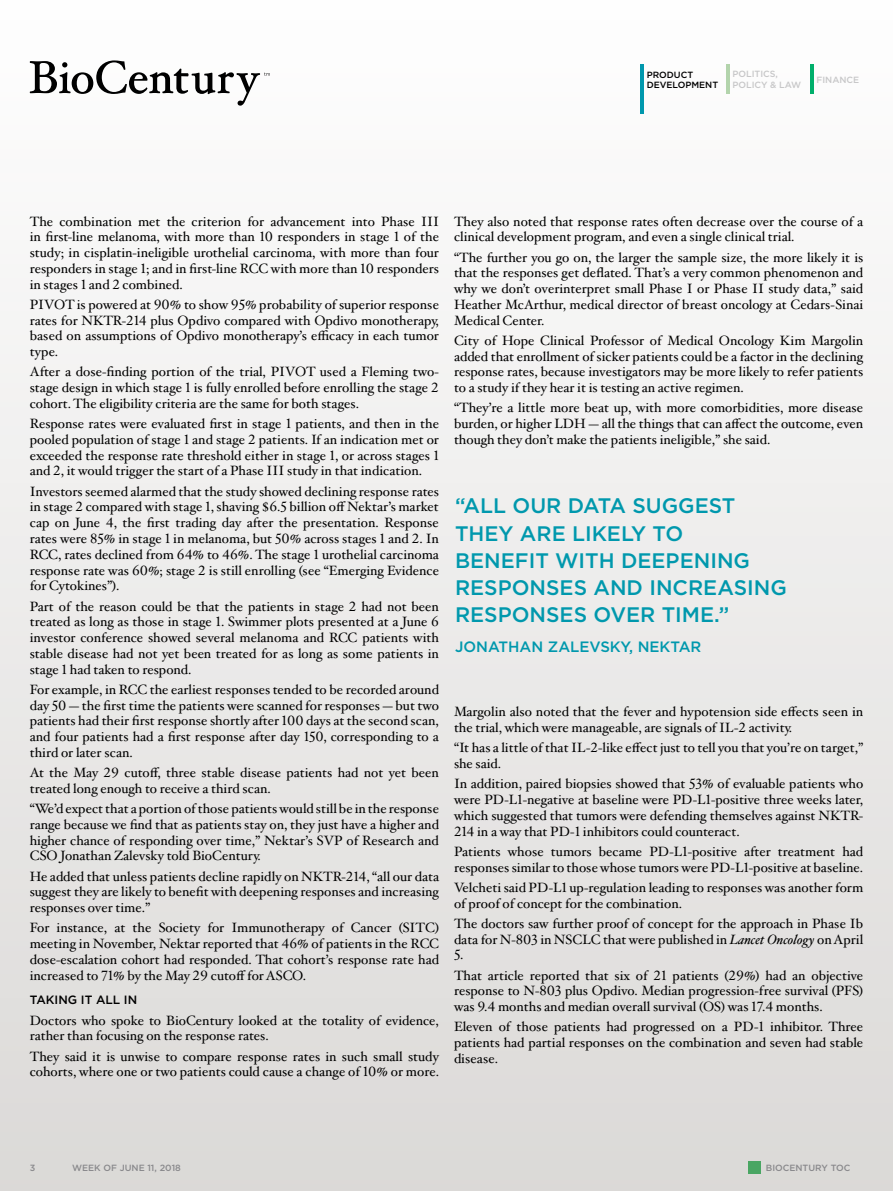
<style>
.page{position:relative;width:893px;height:1191px;background:#fff}
.page>*{position:absolute;margin:0;border:0;box-sizing:border-box;transform-origin:0 0}
.pull_quote_14{font:500 21px/27px "Gotham";color:#0098ad}
.pull_quote_attribute{font:500 15px "Gotham";color:#0098ad}
.body_text{font:13.5px/15.8px "Hoefler Txt";color:#000;text-align:justify}
.subhead{font:500 12px "Gotham";color:#000}
.t1{font:500 9px "Gotham";color:#89898c}
.t2{font:500 9px/10.5px "Gotham";color:#c7c7c8}
.t3{font:500 9px/10.5px "Gotham";color:#000}
.s1{font-style:italic}
</style>
<div class="page">
<div style="left:0;top:0;width:893px;height:1191px;background:linear-gradient(to bottom,#fff,#dbd9d7)"></div>
<hr style="left:810px;top:65px;width:3px;height:29px;background:#00af6b">
<hr style="left:726px;top:65px;width:3px;height:29px;background:#b3d4ac">
<svg style="left:30px;top:60px;width:240px;height:46px"></svg>
<div style="left:748px;top:1161px;width:13px;height:13px;background:#49a663"></div>
<hr style="left:640px;top:65px;width:3px;height:49px;background:#0098ad">
<p class="t3" style="left:647px;top:69px;width:73px">PRODUCT<br>DEVELOPMENT</p>
<p class="t2" style="left:732px;top:69px;width:70px">POLITICS,<br>POLICY &amp; LAW</p>
<p class="t2" style="left:816px;top:74px;width:44px">FINANCE</p>
<p class="body_text" style="left:30px;top:212px;width:411px">The combination met the criterion for advancement into Phase III in first-line melanoma, with more than 10 responders in stage 1 of the study; in cisplatin-ineligible urothelial carcinoma, with more than four responders in stage 1; and in first-line RCC with more than 10 responders in stages 1 and 2 combined.</p>
<p class="body_text" style="left:30px;top:296px;width:411px">PIVOT is powered at 90% to show 95% probability of superior response rates for NKTR-214 plus Opdivo compared with Opdivo monotherapy, based on assumptions of Opdivo monotherapy’s efficacy in each tumor type.</p>
<p class="body_text" style="left:30px;top:363px;width:411px">After a dose-finding portion of the trial, PIVOT used a Fleming two&shy;stage design in which stage 1 is fully enrolled before enrolling the stage 2 cohort. The eligibility criteria are the same for both stages.</p>
<p class="body_text" style="left:30px;top:415px;width:411px">Response rates were evaluated first in stage 1 patients, and then in the pooled population of stage 1 and stage 2 patients. If an indication met or exceeded the response rate threshold either in stage 1, or across stages 1 and 2, it would trigger the start of a Phase III study in that indication.</p>
<p class="body_text" style="left:30px;top:483px;width:411px">Investors seemed alarmed that the study showed declining response rates in stage 2 compared with stage 1, shaving $6.5 billion off Nektar’s market cap on June 4, the first trading day after the presentation. Response rates were 85% in stage 1 in melanoma, but 50% across stages 1 and 2. In RCC, rates declined from 64% to 46%. The stage 1 urothelial carcinoma response rate was 60%; stage 2 is still enrolling (see “Emerging Evidence for Cytokines”).</p>
<p class="body_text" style="left:30px;top:597px;width:411px">Part of the reason could be that the patients in stage 2 had not been treated as long as those in stage 1. Swimmer plots presented at a June 6 investor conference showed several melanoma and RCC patients with stable disease had not yet been treated for as long as some patients in stage 1 had taken to respond.</p>
<p class="body_text" style="left:30px;top:681px;width:411px">For example, in RCC the earliest responses tended to be recorded around day 50 — the first time the patients were scanned for responses — but two patients had their first response shortly after 100 days at the second scan, and four patients had a first response after day 150, corresponding to a third or later scan.</p>
<p class="body_text" style="left:30px;top:764px;width:411px">At the May 29 cutoff, three stable disease patients had not yet been treated long enough to receive a third scan.</p>
<p class="body_text" style="left:30px;top:800px;width:411px">“We’d expect that a portion of those patients would still be in the response range because we find that as patients stay on, they just have a higher and higher chance of responding over time,” Nektar’s SVP of Research and CSO Jonathan Zalevsky told BioCentury.</p>
<p class="body_text" style="left:30px;top:867px;width:411px">He added that unless patients decline rapidly on NKTR-214, “all our data suggest they are likely to benefit with deepening responses and increasing responses over time.”</p>
<p class="body_text" style="left:30px;top:919px;width:411px">For instance, at the Society for Immunotherapy of Cancer (SITC) meeting in November, Nektar reported that 46% of patients in the RCC dose-escalation cohort had responded. That cohort’s response rate had increased to 71% by the May 29 cutoff for ASCO.</p>
<p class="subhead" style="left:30px;top:992px;width:109px">TAKING IT ALL IN</p>
<p class="body_text" style="left:30px;top:1011px;width:411px">Doctors who spoke to BioCentury looked at the totality of evidence, rather than focusing on the response rates.</p>
<p class="body_text" style="left:30px;top:1047px;width:411px">They said it is unwise to compare response rates in such small study cohorts, where one or two patients could cause a change of 10% or more.</p>
<p class="body_text" style="left:454px;top:212px;width:411px">They also noted that response rates often decrease over the course of a clinical development program, and even a single clinical trial.</p>
<p class="body_text" style="left:454px;top:248px;width:411px">“The further you go on, the larger the sample size, the more likely it is that the responses get deflated. That’s a very common phenomenon and why we don’t overinterpret small Phase I or Phase II study data,” said Heather McArthur, medical director of breast oncology at Cedars-Sinai Medical Center.</p>
<p class="body_text" style="left:454px;top:332px;width:411px">City of Hope Clinical Professor of Medical Oncology Kim Margolin added that enrollment of sicker patients could be a factor in the declining response rates, because investigators may be more likely to refer patients to a study if they hear it is testing an active regimen.</p>
<p class="body_text" style="left:454px;top:399px;width:411px">“They’re a little more beat up, with more comorbidities, more disease burden, or higher LDH — all the things that can affect the outcome, even though they don’t make the patients ineligible,” she said.</p>
<p class="pull_quote_14" style="left:455px;top:492px;width:333px">“ALL OUR DATA SUGGEST<br>THEY ARE LIKELY TO<br>BENEFIT WITH DEEPENING<br>RESPONSES AND INCREASING<br>RESPONSES OVER TIME.”</p>
<p class="pull_quote_attribute" style="left:455px;top:636px;width:248px">JONATHAN ZALEVSKY, NEKTAR</p>
<p class="body_text" style="left:454px;top:703px;width:411px">Margolin also noted that the fever and hypotension side effects seen in the trial, which were manageable, are signals of IL-2 activity.</p>
<p class="body_text" style="left:454px;top:739px;width:411px">“It has a little of that IL-2-like effect just to tell you that you’re on target,” she said.</p>
<p class="body_text" style="left:454px;top:775px;width:411px">In addition, paired biopsies showed that 53% of evaluable patients who were PD-L1-negative at baseline were PD-L1-positive three weeks later, which suggested that tumors were defending themselves against NKTR-214 in a way that PD-1 inhibitors could counteract.</p>
<p class="body_text" style="left:454px;top:843px;width:411px">Patients whose tumors became PD-L1-positive after treatment had responses similar to those whose tumors were PD-L1-positive at baseline.</p>
<p class="body_text" style="left:454px;top:879px;width:411px">Velcheti said PD-L1 up-regulation leading to responses was another form of proof of concept for the combination.</p>
<p class="body_text" style="left:454px;top:915px;width:411px">The doctors saw further proof of concept for the approach in Phase Ib data for N-803 in NSCLC that were published in <span class="s1">Lancet Oncology</span> on April 5.</p>
<p class="body_text" style="left:454px;top:966px;width:411px">That article reported that six of 21 patients (29%) had an objective response to N-803 plus Opdivo. Median progression-free survival (PFS) was 9.4 months and median overall survival (OS) was 17.4 months.</p>
<p class="body_text" style="left:454px;top:1018px;width:411px">Eleven of those patients had progressed on a PD-1 inhibitor. Three patients had partial responses on the combination and seven had stable disease.</p>
<p class="t1" style="left:30px;top:1161px;width:7px">3</p>
<p class="t1" style="left:72px;top:1161px;width:60px">WEEK OF JUNE</p>
<p class="t1" style="left:147px;top:1161px;width:35px">11, 2018</p>
<p class="t1" style="left:766px;top:1162px;width:86px">BIOCENTURY TOC</p>
</div>
